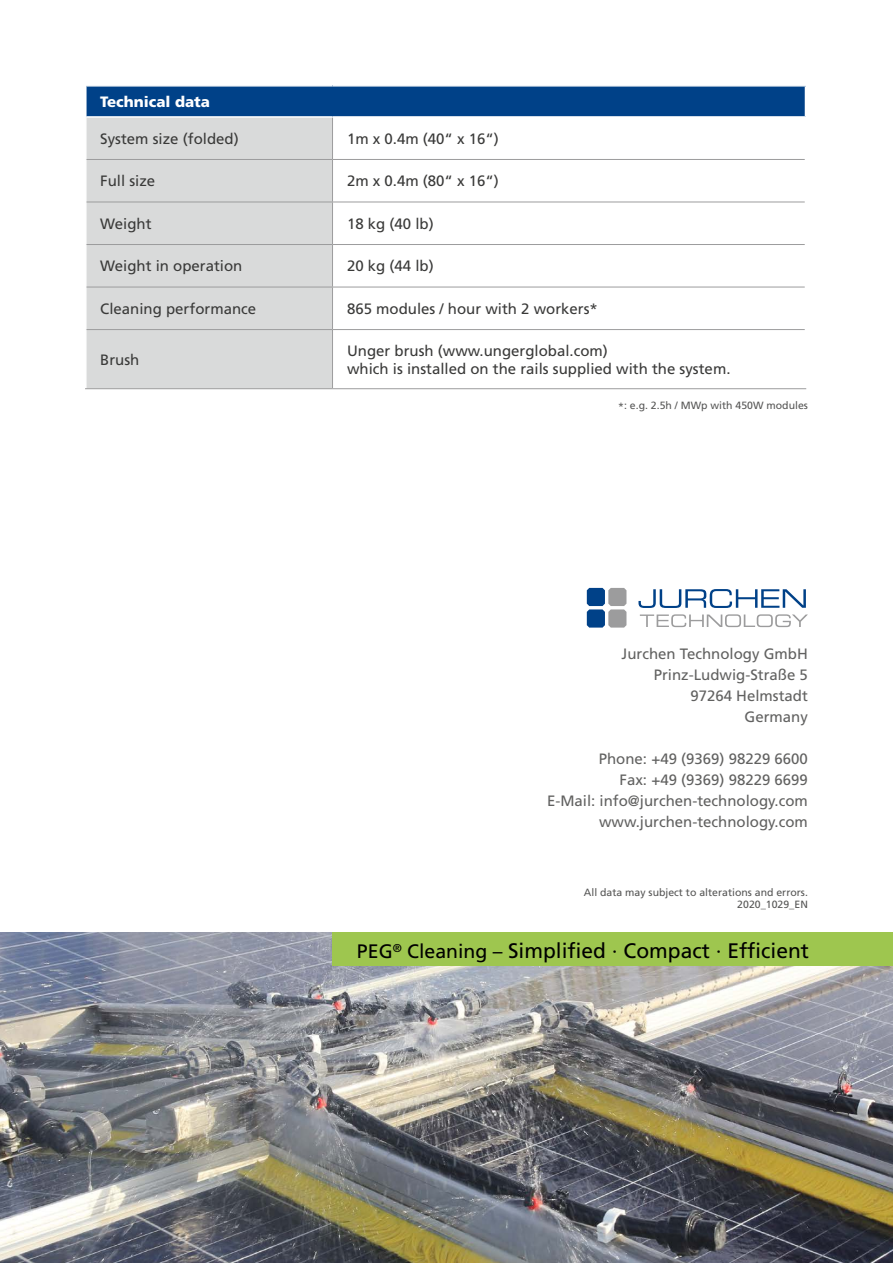
<style>
.page{position:relative;width:893px;height:1263px;background:#fff}
.page>*{position:absolute;margin:0;border:0;box-sizing:border-box;transform-origin:0 0}
.t1{font:21px "Frutiger";color:#000}
.t2{font:15px/21px "Frutiger";color:#3a3a39;text-align:right}
.t3{font:900 15px "Frutiger";color:#fff}
.t4{font:10.5px/12.6px "Frutiger";color:#565655;text-align:right}
.s1{font-size:19.5px}
</style>
<div class="page">
<img style="left:0;top:932px;width:893px;height:331px">
<svg style="left:587px;top:588px;width:39px;height:40px"></svg>
<svg style="left:638px;top:589px;width:168px;height:19px"></svg>
<svg style="left:640px;top:614px;width:168px;height:13px"></svg>
<div style="left:86px;top:86px;width:719px;height:31px;background:#004188"></div>
<div style="left:87px;top:118px;width:245px;height:270px;background:#d9dada"></div>
<hr style="left:85px;top:85px;width:248px;height:2px;background:#fff">
<hr style="left:85px;top:87px;width:2px;height:29px;background:#fff">
<hr style="left:333px;top:85px;width:473px;height:2px;background:#fff">
<hr style="left:85px;top:116px;width:248px;height:2px;background:#fff">
<hr style="left:333px;top:116px;width:473px;height:2px;background:#fff">
<hr style="left:332px;top:118px;width:1px;height:41px;background:#9c9c9d">
<hr style="left:87px;top:159px;width:246px;height:1px;background:#9c9c9d">
<hr style="left:333px;top:159px;width:472px;height:1px;background:#9c9c9d">
<hr style="left:332px;top:160px;width:1px;height:42px;background:#9c9c9d">
<hr style="left:87px;top:202px;width:246px;height:1px;background:#9c9c9d">
<hr style="left:333px;top:202px;width:472px;height:1px;background:#9c9c9d">
<hr style="left:332px;top:202px;width:1px;height:42px;background:#9c9c9d">
<hr style="left:87px;top:244px;width:246px;height:1px;background:#9c9c9d">
<hr style="left:333px;top:244px;width:472px;height:1px;background:#9c9c9d">
<hr style="left:332px;top:245px;width:1px;height:42px;background:#9c9c9d">
<hr style="left:87px;top:287px;width:246px;height:1px;background:#9c9c9d">
<hr style="left:333px;top:287px;width:472px;height:1px;background:#9c9c9d">
<hr style="left:332px;top:287px;width:1px;height:42px;background:#9c9c9d">
<hr style="left:332px;top:330px;width:1px;height:58px;background:#9c9c9d">
<hr style="left:87px;top:329px;width:246px;height:1px;background:#9c9c9d">
<hr style="left:333px;top:329px;width:472px;height:1px;background:#9c9c9d">
<hr style="left:85px;top:388px;width:248px;height:1px;background:#9c9c9d">
<hr style="left:333px;top:388px;width:473px;height:1px;background:#9c9c9d">
<div style="left:333px;top:932px;width:560px;height:33px;background:#9ec64f"></div>
<p class="t3" style="left:100px;top:93px;width:111px">Technical data</p>
<p class="t2" style="left:100px;top:128px;width:140px">System size (folded)</p>
<p class="t2" style="left:347px;top:128px;width:153px">1m x 0.4m (40“ x 16“)</p>
<p class="t2" style="left:100px;top:171px;width:57px">Full size</p>
<p class="t2" style="left:347px;top:171px;width:153px">2m x 0.4m (80“ x 16“)</p>
<p class="t2" style="left:100px;top:213px;width:53px">Weight</p>
<p class="t2" style="left:347px;top:213px;width:88px">18 kg (40 lb)</p>
<p class="t2" style="left:100px;top:256px;width:144px">Weight in operation</p>
<p class="t2" style="left:347px;top:256px;width:88px">20 kg (44 lb)</p>
<p class="t2" style="left:100px;top:298px;width:157px">Cleaning performance</p>
<p class="t2" style="left:347px;top:298px;width:252px">865 modules / hour with 2 workers*</p>
<p class="t2" style="left:100px;top:349px;width:41px">Brush</p>
<p class="t2" style="left:347px;top:342px;width:385px;line-height:18px;text-align:left">Unger brush (www.ungerglobal.com)<br>which is installed on the rails supplied with the system.</p>
<p class="t4" style="left:618px;top:399px;width:191px">*: e.g. 2.5h / MWp with 450W modules</p>
<p class="t2" style="left:621px;top:643px;width:188px">Jurchen Technology GmbH<br>Prinz-Ludwig-Straße 5<br>97264 Helmstadt<br>Germany</p>
<p class="t2" style="left:547px;top:748px;width:262px">Phone: +49 (9369) 98229 6600<br>Fax: +49 (9369) 98229 6699<br>E-Mail: info@jurchen-technology.com www.jurchen-technology.com</p>
<p class="t4" style="left:584px;top:886px;width:226px">All data may subject to alterations and errors.<br>2020_1029_EN</p>
<h1 class="t1" style="left:357px;top:938px;width:454px"><span class="s1">PEG</span><sup>®</sup> <span class="s1">Cleaning –</span> Simplified · Compact · Efficient</h1>
</div>
